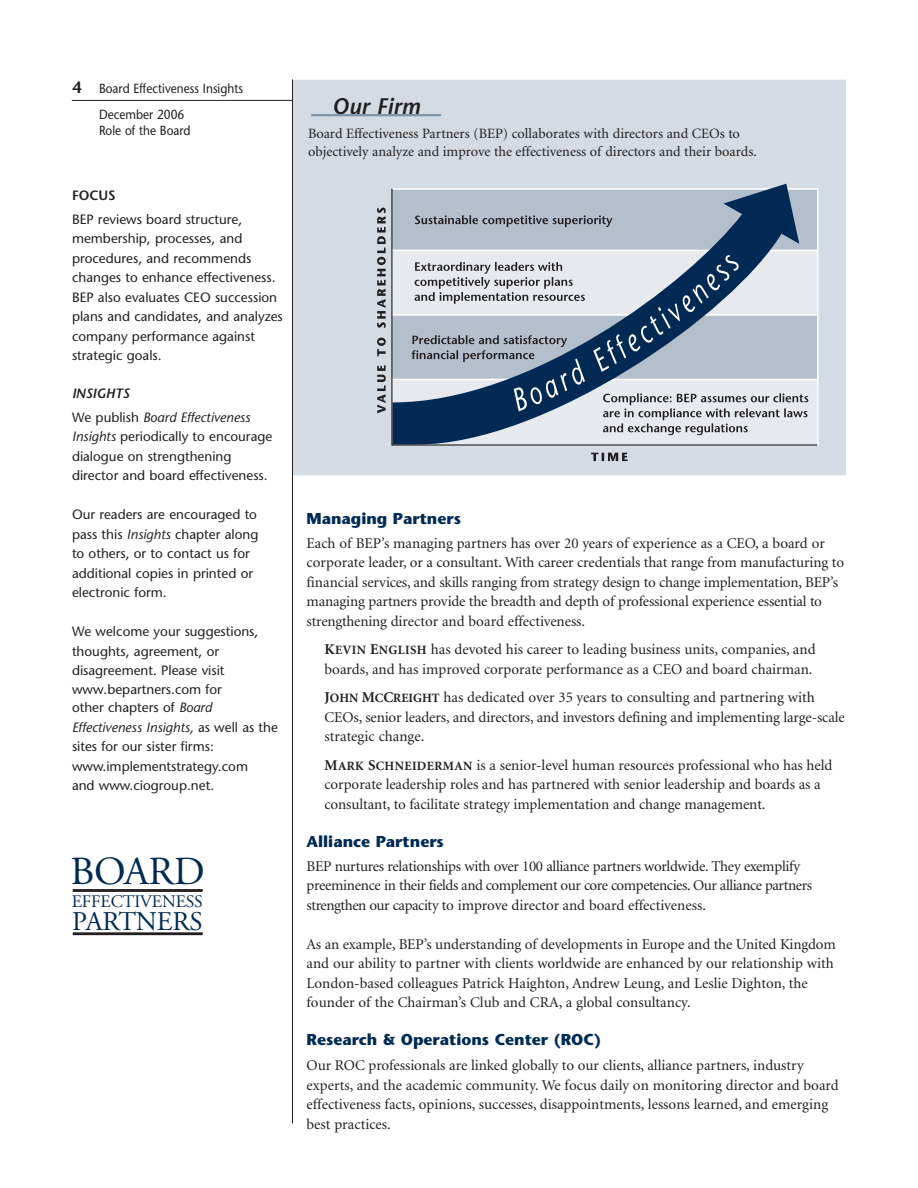
<style>
.page{position:relative;width:918px;height:1188px;background:#fff}
.page>*{position:absolute;margin:0;border:0;box-sizing:border-box;transform-origin:0 0}
.t1{font:39.75px "Adobe Garamond Pro";letter-spacing:-.01em;color:#002a54}
.t2{font:27px "Adobe Garamond Pro";letter-spacing:-.01em;color:#002a54}
.t3{font:italic 600 22.5px "Stone Sans";color:#231f20}
.t4{font:17.7px "Adobe Garamond Pro";letter-spacing:-.01em;color:#002a54}
.t5{font:700 15.75px "Stone Sans";color:#002a54}
.t6{font:15px/19.5px "Minion";letter-spacing:-.005em;color:#231f20}
.t7{font:14.25px/18px "Minion";color:#231f20}
.t8{font:13.5px/19.5px "Stone Sans";color:#231f20}
.t9{font:italic 13.5px/24px "Stone Sans";color:#231f20}
.t10{font:600 13.5px "Stone Sans";color:#231f20}
.t11{font:13.2px/25.7px "Stone Sans";color:#231f20;scale:.9 1}
.s1{font-weight:600;font-size:16.5px}
.s2{font-weight:600}
.s3{font-style:normal}
.s4{font-style:italic}
.s5{font-weight:700}
.s6{font-weight:700;font-size:12.75px}
</style>
<div class="page">
<div style="left:292px;top:79px;width:554px;height:396px;background:#d4dbe2"></div>
<svg style="left:391px;top:188px;width:427px;height:258px"></svg>
<svg style="left:591px;top:453px;width:37px;height:8px"></svg>
<svg style="left:377px;top:208px;width:9px;height:205px"></svg>
<svg style="left:603px;top:393px;width:205px;height:42px"></svg>
<svg style="left:412px;top:335px;width:173px;height:76px"></svg>
<svg style="left:415px;top:262px;width:170px;height:42px"></svg>
<svg style="left:415px;top:215px;width:197px;height:12px"></svg>
<svg style="left:71px;top:79px;width:222px;height:1045px"></svg>
<svg style="left:311px;top:114px;width:131px;height:3px"></svg>
<hr style="left:73px;top:889px;width:130px;height:3px;background:#231f20">
<hr style="left:73px;top:932px;width:130px;height:3px;background:#231f20">
<div style="left:57px;top:941px;width:233px;height:164px;background:#fff"></div>
<p class="t11" style="left:99px;top:76px;width:162px;text-indent:-27px"><span class="s1">4</span> Board Effectiveness Insights<br>December 2006</p>
<p class="t11" style="left:99px;top:118px;width:103px">Role of the Board</p>
<p class="t10" style="left:72px;top:186px;width:45px">FOCUS</p>
<p class="t8" style="left:72px;top:209px;width:212px">BEP reviews board structure, membership, processes, and procedures, and recommends changes to enhance effectiveness.<br>BEP also evaluates CEO succession plans and candidates, and analyzes company performance against strategic goals.</p>
<p class="t9" style="left:72px;top:381px;width:180px"><span class="s2">INSIGHTS<br></span><span class="s3">We publish</span> Board Effectiveness</p>
<p class="t8" style="left:72px;top:426px;width:202px"><span class="s4">Insights</span> periodically to encourage dialogue on strengthening director and board effectiveness.</p>
<p class="t8" style="left:72px;top:504px;width:188px">Our readers are encouraged to pass this <span class="s4">Insights</span> chapter along to others, or to contact us for additional copies in printed or electronic form.</p>
<p class="t8" style="left:72px;top:621px;width:188px">We welcome your suggestions, thoughts, agreement, or disagreement. Please visit www.bepartners.com for</p>
<p class="t8" style="left:72px;top:698px;width:208px">other chapters of <span class="s4">Board<br>Effectiveness Insights,</span> as well as the sites for our sister firms: www.implementstrategy.com<br>and www.ciogroup.net.</p>
<h1 class="t1" style="left:70px;top:848px;width:136px">BOARD</h1>
<p class="t4" style="left:72px;top:890px;width:133px">EFFECTIVENESS</p>
<h2 class="t2" style="left:72px;top:905px;width:132px">PARTNERS</h2>
<h3 class="t3" style="left:332px;top:92px;width:90px">Our Firm</h3>
<p class="t7" style="left:308px;top:125px;width:450px">Board Effectiveness Partners (BEP) collaborates with directors and CEOs to objectively analyze and improve the effectiveness of directors and their boards.</p>
<p class="t5" style="left:307px;top:508px;width:156px">Managing Partners</p>
<p class="t6" style="left:307px;top:534px;width:539px">Each of BEP’s managing partners has over 20 years of experience as a CEO, a board or corporate leader, or a consultant. With career credentials that range from manufacturing to financial services, and skills ranging from strategy design to change implementation, BEP’s managing partners provide the breadth and depth of professional experience essential to strengthening director and board effectiveness.</p>
<p class="t6" style="left:325px;top:640px;width:493px"><span class="s5">K</span><span class="s6">EVIN</span> <span class="s5">E</span><span class="s6">NGLISH</span> has devoted his career to leading business units, companies, and boards, and has improved corporate performance as a CEO and board chairman.</p>
<p class="t6" style="left:325px;top:688px;width:522px"><span class="s5">J</span><span class="s6">OHN</span> <span class="s5">M</span><span class="s6">C</span><span class="s5">C</span><span class="s6">REIGHT</span> has dedicated over 35 years to consulting and partnering with<br>CEOs, senior leaders, and directors, and investors defining and implementing large-scale strategic change.</p>
<p class="t6" style="left:325px;top:756px;width:509px"><span class="s5">M</span><span class="s6">ARK</span> <span class="s5">S</span><span class="s6">CHNEIDERMAN</span> is a senior-level human resources professional who has held corporate leadership roles and has partnered with senior leadership and boards as a consultant, to facilitate strategy implementation and change management.</p>
<p class="t5" style="left:307px;top:831px;width:139px">Alliance Partners</p>
<p class="t6" style="left:307px;top:857px;width:507px">BEP nurtures relationships with over 100 alliance partners worldwide. They exemplify preeminence in their fields and complement our core competencies. Our alliance partners strengthen our capacity to improve director and board effectiveness.</p>
<p class="t6" style="left:307px;top:935px;width:531px">As an example, BEP’s understanding of developments in Europe and the United Kingdom and our ability to partner with clients worldwide are enhanced by our relationship with London-based colleagues Patrick Haighton, Andrew Leung, and Leslie Dighton, the founder of the Chairman’s Club and CRA, a global consultancy.</p>
<p class="t5" style="left:307px;top:1029px;width:296px">Research &amp; Operations Center (ROC)</p>
<p class="t6" style="left:307px;top:1056px;width:534px">Our ROC professionals are linked globally to our clients, alliance partners, industry experts, and the academic community. We focus daily on monitoring director and board effectiveness facts, opinions, successes, disappointments, lessons learned, and emerging best practices.</p>
</div>
